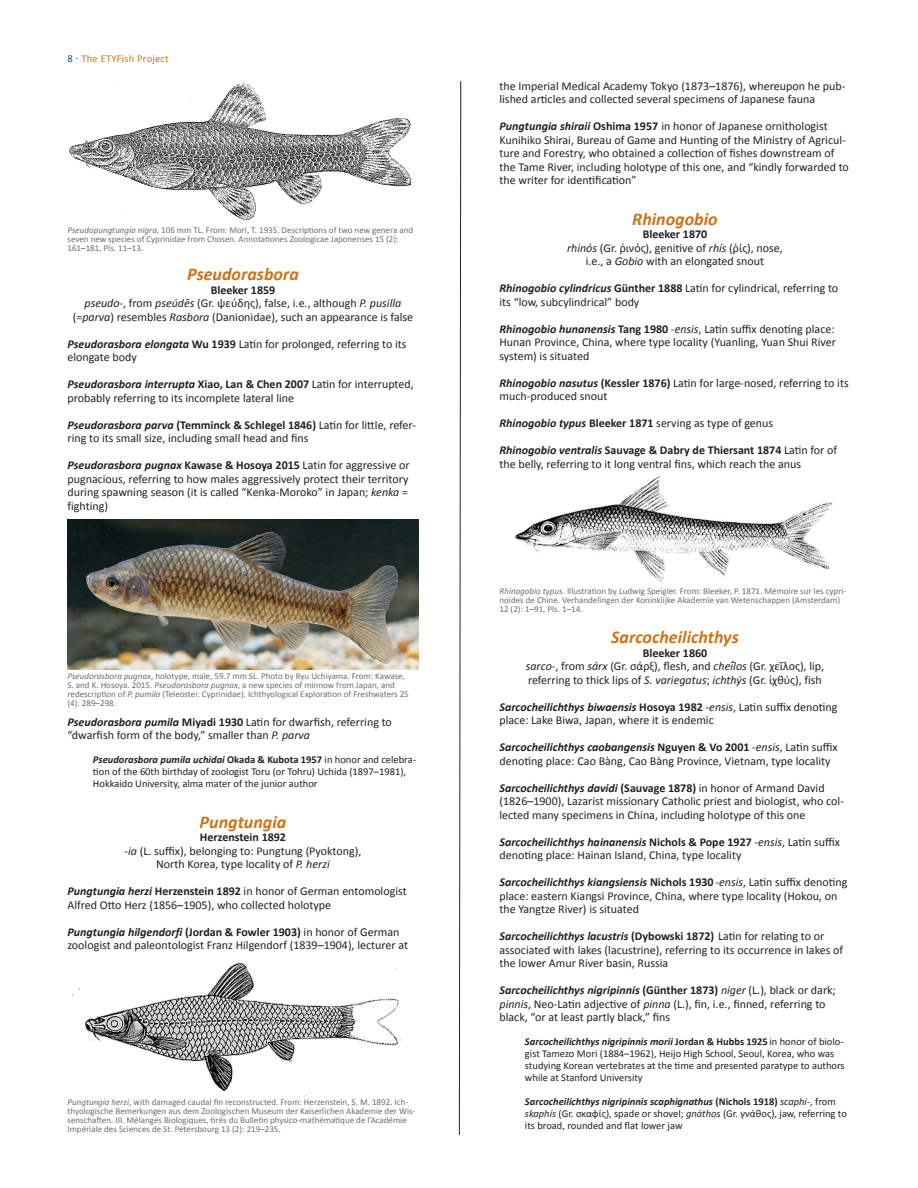
<style>
.page{position:relative;width:918px;height:1188px;background:#fff}
.page>*{position:absolute;margin:0;border:0;box-sizing:border-box;transform-origin:0 0}
.t1{font:italic 700 18px "Calibri";color:#cd7317}
.t2{font:12px/13.5px "Calibri";color:#231f20}
.t3{font:700 12px "Calibri";color:#231f20}
.t4{font:10.5px/12px "Calibri";color:#231f20}
.t5{font:10.5px "Calibri";letter-spacing:.02em;color:#cd7317}
.t6{font:9px/9px "Calibri";color:#6c6d70}
.s1{color:#00558f}
.s2{font-style:italic}
.s3{font-weight:700}
.s4{font-weight:700;font-style:italic}
</style>
<div class="page">
<svg style="left:459px;top:81px;width:2px;height:1055px"></svg>
<img style="left:68px;top:520px;width:350px;height:149px">
<img style="left:72px;top:962px;width:329px;height:134px">
<img style="left:515px;top:475px;width:318px;height:108px">
<img style="left:69px;top:83px;width:345px;height:142px">
<p class="t5" style="left:68px;top:51px;width:103px"><span class="s1">8 ·</span> The ETYFish Project</p>
<p class="t6" style="left:68px;top:225px;width:347px"><span class="s2">Pseudopungtungia nigra</span>, 106 mm TL. From: Mori, T. 1935. Descriptions of two new genera and seven new species of Cyprinidae from Chosen. Annotationes Zoologicae Japonenses 15 (2):<br>161–181, Pls. 11–13.</p>
<h1 class="t1" style="left:187px;top:261px;width:113px">Pseudorasbora</h1>
<p class="t2" style="left:73px;top:283px;width:342px;text-align:center"><span class="s3">Bleeker 1859<br></span><span class="s2">pseudo</span>-, from <span class="s2">pseúdēs</span> (Gr. ψεύδης), false, i.e., although <span class="s2">P. pusilla </span>(=<span class="s2">parva</span>) resembles <span class="s2">Rasbora</span> (Danionidae), such an appearance is false</p>
<p class="t2" style="left:68px;top:337px;width:341px"><span class="s4">Pseudorasbora elongata</span> <span class="s3">Wu 1939</span> Latin for prolonged, referring to its elongate body</p>
<p class="t2" style="left:68px;top:377px;width:348px"><span class="s4">Pseudorasbora interrupta</span> <span class="s3">Xiao, Lan &amp; Chen 2007</span> Latin for interrupted, probably referring to its incomplete lateral line</p>
<p class="t2" style="left:68px;top:418px;width:350px"><span class="s4">Pseudorasbora parva</span> <span class="s3">(Temminck &amp; Schlegel 1846)</span> Latin for little, refer&shy;ring to its small size, including small head and fins</p>
<p class="t2" style="left:68px;top:458px;width:344px;text-align:justify"><span class="s4">Pseudorasbora pugnax</span> <span class="s3">Kawase &amp; Hosoya 2015</span> Latin for aggressive or pugnacious, referring to how males aggressively protect their territory during spawning season (it is called “Kenka-Moroko” in Japan; <span class="s2">kenka</span> = fighting)</p>
<p class="t6" style="left:68px;top:671px;width:343px"><span class="s2">Pseudorasbora pugnax</span>, holotype, male, 59.7 mm SL. Photo by Ryu Uchiyama. From: Kawase, S. and K. Hosoya. 2015. <span class="s2">Pseudorasbora pugnax</span>, a new species of minnow from Japan, and redescription of <span class="s2">P. pumila</span> (Teleostei: Cyprinidae). Ichthyological Exploration of Freshwaters 25 (4): 289–298.</p>
<p class="t2" style="left:68px;top:715px;width:326px"><span class="s4">Pseudorasbora pumila</span> <span class="s3">Miyadi 1930</span> Latin for dwarfish, referring to “dwarfish form of the body,” smaller than <span class="s2">P. parva</span></p>
<p class="t4" style="left:93px;top:753px;width:325px"><span class="s4">Pseudorasbora pumila uchidai</span> <span class="s3">Okada &amp; Kubota 1957</span> in honor and celebra&shy;tion of the 60th birthday of zoologist Toru (or Tohru) Uchida (1897–1981),<br>Hokkaido University, alma mater of the junior author</p>
<h1 class="t1" style="left:200px;top:809px;width:88px">Pungtungia</h1>
<p class="t2" style="left:125px;top:830px;width:238px;text-align:center"><span class="s3">Herzenstein 1892<br></span>-<span class="s2">ia</span> (L. suffix), belonging to: Pungtung (Pyoktong),<br>North Korea, type locality of <span class="s2">P. herzi</span></p>
<p class="t2" style="left:68px;top:884px;width:341px"><span class="s4">Pungtungia herzi</span> <span class="s3">Herzenstein 1892</span> in honor of German entomologist<br>Alfred Otto Herz (1856–1905), who collected holotype</p>
<p class="t2" style="left:68px;top:925px;width:342px"><span class="s4">Pungtungia hilgendorfi</span> <span class="s3">(Jordan &amp; Fowler 1903)</span> in honor of German zoologist and paleontologist Franz Hilgendorf (1839–1904), lecturer at</p>
<p class="t6" style="left:68px;top:1097px;width:349px"><span class="s2">Pungtungia herzi</span>, with damaged caudal fin reconstructed. From: Herzenstein, S. M. 1892. Ich&shy;thyologische Bemerkungen aus dem Zoologischen Museum der Kaiserlichen Akademie der Wis&shy;senschaften. III. Mélanges Biologiques, tirés du Bulletin physico-mathématique de l’Académie Impériale des Sciences de St. Pétersbourg 13 (2): 219–235.</p>
<p class="t2" style="left:500px;top:79px;width:347px">the Imperial Medical Academy Tokyo (1873–1876), whereupon he pub&shy;lished articles and collected several specimens of Japanese fauna</p>
<p class="t2" style="left:500px;top:119px;width:351px"><span class="s4">Pungtungia shiraii</span> <span class="s3">Oshima 1957</span> in honor of Japanese ornithologist Kunihiko Shirai, Bureau of Game and Hunting of the Ministry of Agricul&shy;ture and Forestry, who obtained a collection of fishes downstream of the Tame River, including holotype of this one, and “kindly forwarded to the writer for identification”</p>
<p class="t1" style="left:632px;top:206px;width:87px">Rhinogobio</p>
<p class="t3" style="left:643px;top:226px;width:66px">Bleeker 1870</p>
<p class="t2" style="left:567px;top:241px;width:217px"><span class="s2">rhinós</span> (Gr. ῥινός), genitive of <span class="s2">rhís</span> (ῥίς), nose,</p>
<p class="t2" style="left:586px;top:254px;width:180px">i.e., a <span class="s2">Gobio</span> with an elongated snout</p>
<p class="t2" style="left:500px;top:281px;width:340px"><span class="s4">Rhinogobio cylindricus</span> <span class="s3">Günther 1888</span> Latin for cylindrical, referring to its “low, subcylindrical” body</p>
<p class="t2" style="left:500px;top:322px;width:338px;text-align:justify"><span class="s4">Rhinogobio hunanensis</span> <span class="s3">Tang 1980</span> -<span class="s2">ensis</span>, Latin suffix denoting place:<br>Hunan Province, China, where type locality (Yuanling, Yuan Shui River system) is situated</p>
<p class="t2" style="left:500px;top:376px;width:351px"><span class="s4">Rhinogobio nasutus</span> <span class="s3">(Kessler 1876)</span> Latin for large-nosed, referring to its much-produced snout</p>
<p class="t2" style="left:500px;top:416px;width:275px"><span class="s4">Rhinogobio typus</span> <span class="s3">Bleeker 1871</span> serving as type of genus</p>
<p class="t2" style="left:500px;top:443px;width:339px"><span class="s4">Rhinogobio ventralis</span> <span class="s3">Sauvage &amp; Dabry de Thiersant 1874</span> Latin for of the belly, referring to it long ventral fins, which reach the anus</p>
<p class="t6" style="left:500px;top:587px;width:348px"><span class="s2">Rhinogobio typus</span>. Illustration by Ludwig Speigler. From: Bleeker, P. 1871. Mémoire sur les cypri&shy;noïdes de Chine. Verhandelingen der Koninklijke Akademie van Wetenschappen (Amsterdam)<br>12 (2): 1–91, Pls. 1–14.</p>
<p class="t1" style="left:611px;top:625px;width:129px">Sarcocheilichthys</p>
<p class="t3" style="left:643px;top:645px;width:66px">Bleeker 1860</p>
<p class="t2" style="left:526px;top:659px;width:223px"><span class="s2">sarco</span>-, from <span class="s2">sárx</span> (Gr. σάρξ), flesh, and <span class="s2">cheīlos</span></p>
<p class="t2" style="left:735px;top:659px;width:91px"><span class="s2">́</span> (Gr. χεῖλος), lip,</p>
<p class="t2" style="left:528px;top:673px;width:295px">referring to thick lips of <span class="s2">S. variegatus</span>; <span class="s2">ichthýs</span> (Gr. ἰχθύς), fish</p>
<p class="t2" style="left:500px;top:700px;width:339px"><span class="s4">Sarcocheilichthys biwaensis</span> <span class="s3">Hosoya 1982</span> -<span class="s2">ensis</span>, Latin suffix denoting place: Lake Biwa, Japan, where it is endemic</p>
<p class="t2" style="left:500px;top:740px;width:340px"><span class="s4">Sarcocheilichthys caobangensis</span> <span class="s3">Nguyen &amp; Vo 2001</span> -<span class="s2">ensis</span>, Latin suffix denoting place: Cao Bàng, Cao Bàng Province, Vietnam, type locality</p>
<p class="t2" style="left:500px;top:781px;width:346px"><span class="s4">Sarcocheilichthys davidi</span> <span class="s3">(Sauvage 1878)</span> in honor of Armand David (1826–1900), Lazarist missionary Catholic priest and biologist, who col&shy;lected many specimens in China, including holotype of this one</p>
<p class="t2" style="left:500px;top:835px;width:342px"><span class="s4">Sarcocheilichthys hainanensis</span> <span class="s3">Nichols &amp; Pope 1927</span> -<span class="s2">ensis</span>, Latin suffix denoting place: Hainan Island, China, type locality</p>
<p class="t2" style="left:500px;top:875px;width:349px"><span class="s4">Sarcocheilichthys kiangsiensis</span> <span class="s3">Nichols 1930</span> -<span class="s2">ensis</span>, Latin suffix denoting place: eastern Kiangsi Province, China, where type locality (Hokou, on the Yangtze River) is situated</p>
<p class="t2" style="left:500px;top:929px;width:345px"><span class="s4">Sarcocheilichthys lacustris</span> <span class="s3">(Dybowski 1872)</span> Latin for relating to or associated with lakes (lacustrine), referring to its occurrence in lakes of the lower Amur River basin, Russia</p>
<p class="t2" style="left:500px;top:983px;width:338px"><span class="s4">Sarcocheilichthys nigripinnis</span> <span class="s3">(Günther 1873)</span> <span class="s2">niger</span> (L.), black or dark; <span class="s2">pinnis</span>, Neo-Latin adjective of <span class="s2">pinna</span> (L.), fin, i.e., finned, referring to black, “or at least partly black,” fins</p>
<p class="t4" style="left:525px;top:1036px;width:321px"><span class="s4">Sarcocheilichthys nigripinnis morii</span> <span class="s3">Jordan &amp; Hubbs 1925</span> in honor of biolo&shy;gist Tamezo Mori (1884–1962), Heijo High School, Seoul, Korea, who was studying Korean vertebrates at the time and presented paratype to authors while at Stanford University</p>
<p class="t4" style="left:525px;top:1096px;width:323px"><span class="s4">Sarcocheilichthys nigripinnis scaphignathus</span> <span class="s3">(Nichols 1918)</span> <span class="s2">scaphi</span>-, from <span class="s2">skaphís</span> (Gr. σκαφίς), spade or shovel; <span class="s2">gnáthos</span> (Gr. γνάθος), jaw, referring to its broad, rounded and flat lower jaw</p>
</div>
